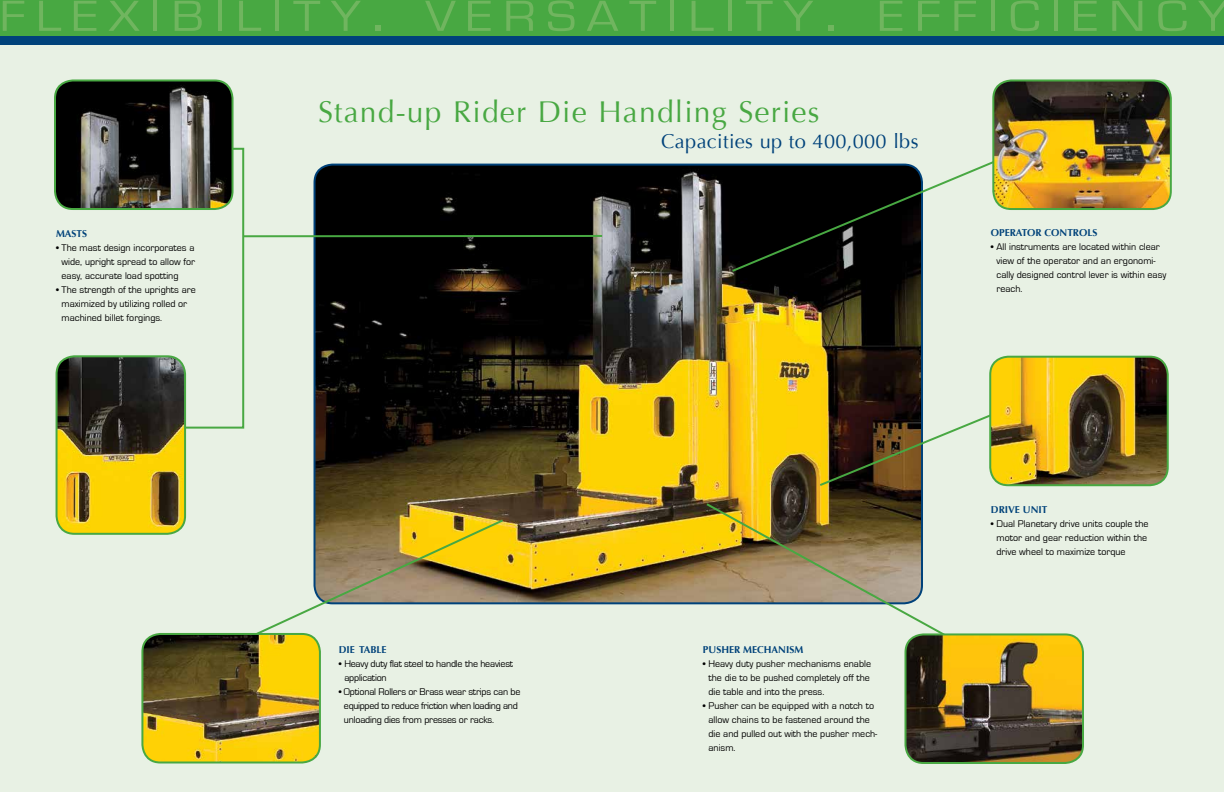
<style>
.page{position:relative;width:1224px;height:792px;background:#e8f1e4}
.page>*{position:absolute;margin:0;border:0;box-sizing:border-box;transform-origin:0 0}
.t1{font:45.1px "Eurostile";letter-spacing:.2em;color:#70b55f;scale:1.17 1}
.t2{font:30px "Optima";letter-spacing:.04em;color:#48a842}
.t3{font:20px "Optima";letter-spacing:.015em;color:#00427a}
.t4{font:10px/14px "Eurostile";color:#000}
.t5{font:10px/14px "Eurostile";letter-spacing:-.02em;color:#000}
.t6{font:700 10px "Optima";color:#00427a}
.s1{font-size:60.2px}
</style>
<div class="page">
<div style="left:0;top:0;width:1224px;height:36px;background:#48a842"></div>
<div style="left:0;top:36px;width:1224px;height:9px;background:#00427a"></div>
<img style="left:317px;top:167px;width:603px;height:434px">
<svg style="left:730px;top:161px;width:276px;height:113px"></svg>
<svg style="left:704px;top:502px;width:239px;height:131px"></svg>
<svg style="left:256px;top:518px;width:249px;height:116px"></svg>
<svg style="left:818px;top:399px;width:209px;height:89px"></svg>
<img style="left:993px;top:80px;width:178px;height:129px">
<div style="left:992px;top:80px;width:180px;height:130px;border:2px solid #48a842;border-radius:18px"></div>
<img style="left:144px;top:634px;width:176px;height:127px">
<div style="left:141px;top:633px;width:180px;height:131px;border:2px solid #48a842;border-radius:18px"></div>
<img style="left:907px;top:636px;width:176px;height:127px">
<div style="left:904px;top:633px;width:180px;height:131px;border:2px solid #48a842;border-radius:18px"></div>
<img style="left:990px;top:357px;width:178px;height:128px">
<div style="left:989px;top:356px;width:180px;height:130px;border:2px solid #48a842;border-radius:18px"></div>
<svg style="left:172px;top:147px;width:432px;height:283px"></svg>
<img style="left:55px;top:82px;width:178px;height:127px">
<div style="left:54px;top:79px;width:180px;height:131px;border:2px solid #48a842;border-radius:18px"></div>
<img style="left:57px;top:356px;width:128px;height:178px">
<div style="left:56px;top:355px;width:130px;height:180px;border:2px solid #48a842;border-radius:18px"></div>
<h1 class="t1" style="left:-1px;top:-8px;width:1052px">FLEXIBILITY<span class="s1">.</span> VERSATILITY<span class="s1">.</span> EFFICIENCY</h1>
<p class="t6" style="left:56px;top:228px;width:33px">MASTS</p>
<p class="t4" style="left:62px;top:241px;width:135px;text-align:justify;text-indent:-6px">• The mast design incorporates a wide, upright spread to allow for easy, accurate load spotting</p>
<p class="t4" style="left:62px;top:283px;width:136px;text-indent:-6px">• The strength of the uprights are maximized by utilizing rolled or machined billet forgings.</p>
<h2 class="t2" style="left:318px;top:95px;width:503px">Stand-up Rider Die Handling Series</h2>
<h3 class="t3" style="left:661px;top:130px;width:259px">Capacities up to 400,000 lbs</h3>
<p class="t6" style="left:991px;top:227px;width:108px">OPERATOR CONTROLS</p>
<p class="t4" style="left:997px;top:240px;width:171px;text-indent:-6px">• All instruments are located within clear view of the operator and an ergonomi&shy;cally designed control lever is within easy reach.</p>
<p class="t6" style="left:339px;top:643px;width:49px">DIE TABLE</p>
<p class="t5" style="left:344px;top:656px;width:170px;text-indent:-6px">• Heavy duty flat steel to handle the heaviest application</p>
<p class="t5" style="left:344px;top:684px;width:178px;text-indent:-5px">• Optional Rollers or Brass wear strips can be equipped to reduce friction when loading and unloading dies from presses or racks.</p>
<p class="t6" style="left:703px;top:644px;width:102px">PUSHER MECHANISM</p>
<p class="t4" style="left:709px;top:657px;width:164px;text-align:justify;text-indent:-6px">• Heavy duty pusher mechanisms enable the die to be pushed completely off the die table and into the press.</p>
<p class="t4" style="left:709px;top:699px;width:170px;text-indent:-6px">• Pusher can be equipped with a notch to allow chains to be fastened around the die and pulled out with the pusher mech&shy;anism.</p>
<p class="t6" style="left:991px;top:504px;width:58px">DRIVE UNIT</p>
<p class="t4" style="left:997px;top:517px;width:154px;text-indent:-6px">• Dual Planetary drive units couple the motor and gear reduction within the drive wheel to maximize torque</p>
</div>
